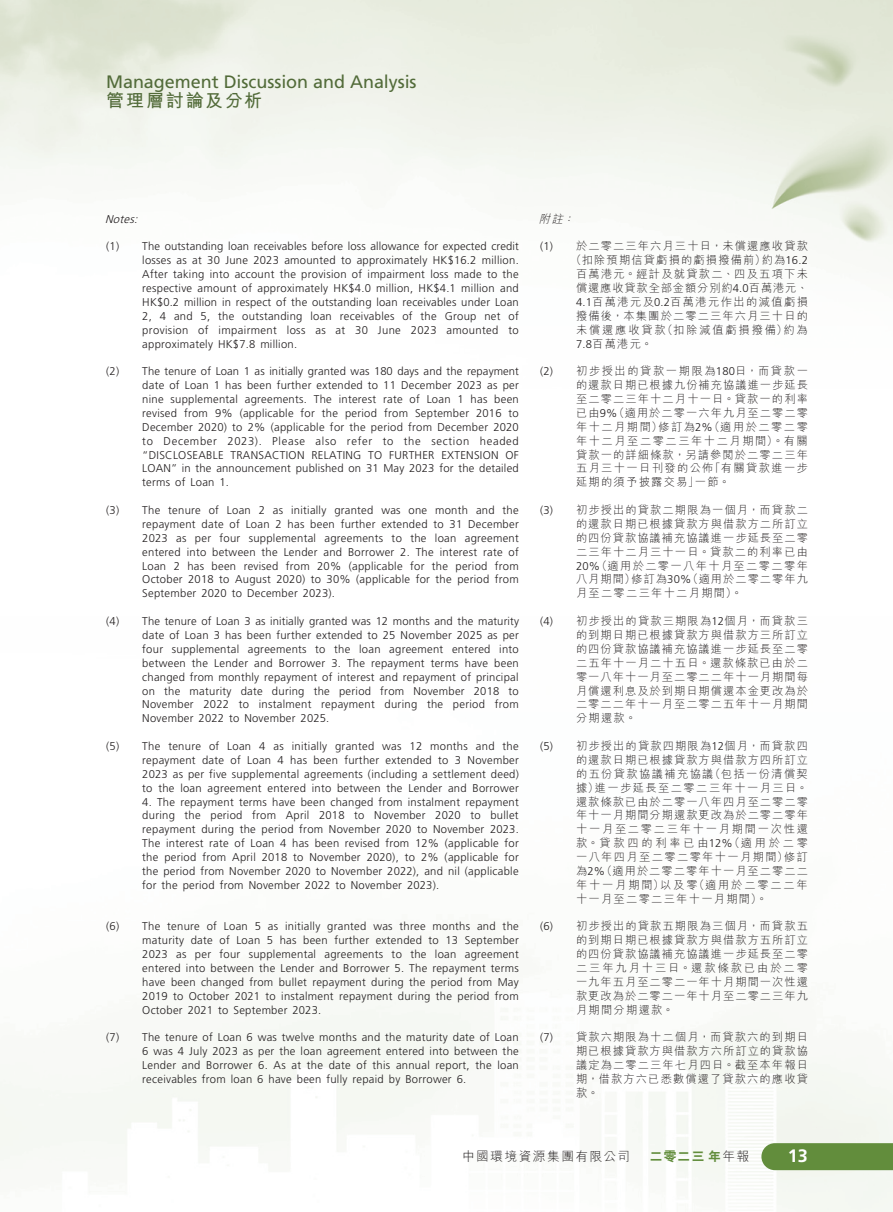
<style>
.page{position:relative;width:893px;height:1212px;background:#fff}
.page>*{position:absolute;margin:0;border:0;box-sizing:border-box;transform-origin:0 0}
.t1{font:18px "Frutiger LT Std";letter-spacing:-.005em;color:#526b39}
.t2{font:700 18px "M Hei HK";letter-spacing:.1em;color:#526b39}
.t3{font:700 18px "Frutiger LT Std";color:#fff}
.t4{font:300 12.75px "M Hei HK";letter-spacing:.11em;color:#231f20}
.t5{font:800 12.75px "C Hei 2 HK";letter-spacing:.105em;color:#628d3c}
._02_Note_Text{font:300 11.25px/13.8px "Frutiger LT Std";letter-spacing:.025em;color:#231f20;text-align:justify}
._02_Note_Text-2{font:300 11.25px/13.8px "M Hei HK";letter-spacing:.1em;color:#231f20;text-align:justify}
._02_Note_Text-3{font:300 11.25px "M Hei HK";letter-spacing:.125em;color:#231f20}
._02_Note_Text-4{font:300 11.25px "M Hei HK";letter-spacing:.075em;color:#231f20}
._02_Note_Text-5{font:300 11.25px "M Hei HK";letter-spacing:.16em;color:#231f20}
._02_Note_Text-6{font:italic 300 11.25px "Frutiger LT Std";color:#231f20}
._02_Note_Text-7{font:italic 300 11.25px "M Hei HK";color:#231f20}
.s1{font-family:"Frutiger LT Std"}
.s2{font-family:"M Hei HK";font-weight:300;color:#231f20}
</style>
<div class="page">
<div style="left:761px;top:1143px;width:132px;height:27px;background:#628d3c"></div>
<h1 class="t1" style="left:106px;top:71px;width:312px">Management Discussion and Analysis</h1>
<h1 class="t2" style="left:106px;top:88px;width:157px">管理層討論及分析</h1>
<p class="_02_Note_Text-6" style="left:105px;top:212px;width:37px">Notes:</p>
<p class="_02_Note_Text" style="left:142px;top:240px;width:378px;text-indent:-36px">(1) The outstanding loan receivables before loss allowance for expected credit losses as at 30 June 2023 amounted to approximately HK$16.2 million.<br>After taking into account the provision of impairment loss made to the respective amount of approximately HK$4.0 million, HK$4.1 million and HK$0.2 million in respect of the outstanding loan receivables under Loan 2, 4 and 5, the outstanding loan receivables of the Group net of provision of impairment loss as at 30 June 2023 amounted to approximately HK$7.8 million.</p>
<p class="_02_Note_Text" style="left:142px;top:365px;width:378px;text-indent:-36px">(2) The tenure of Loan 1 as initially granted was 180 days and the repayment date of Loan 1 has been further extended to 11 December 2023 as per nine supplemental agreements. The interest rate of Loan 1 has been revised from 9% (applicable for the period from September 2016 to December 2020) to 2% (applicable for the period from December 2020 to December 2023). Please also refer to the section headed “DISCLOSEABLE TRANSACTION RELATING TO FURTHER EXTENSION OF LOAN” in the announcement published on 31 May 2023 for the detailed terms of Loan 1.</p>
<p class="_02_Note_Text" style="left:142px;top:503px;width:378px;text-indent:-36px">(3) The tenure of Loan 2 as initially granted was one month and the repayment date of Loan 2 has been further extended to 31 December 2023 as per four supplemental agreements to the loan agreement entered into between the Lender and Borrower 2. The interest rate of Loan 2 has been revised from 20% (applicable for the period from October 2018 to August 2020) to 30% (applicable for the period from September 2020 to December 2023).</p>
<p class="_02_Note_Text" style="left:142px;top:614px;width:378px;text-indent:-36px">(4) The tenure of Loan 3 as initially granted was 12 months and the maturity date of Loan 3 has been further extended to 25 November 2025 as per four supplemental agreements to the loan agreement entered into between the Lender and Borrower 3. The repayment terms have been changed from monthly repayment of interest and repayment of principal on the maturity date during the period from November 2018 to November 2022 to instalment repayment during the period from November 2022 to November 2025.</p>
<p class="_02_Note_Text" style="left:142px;top:739px;width:378px;text-indent:-36px">(5) The tenure of Loan 4 as initially granted was 12 months and the repayment date of Loan 4 has been further extended to 3 November 2023 as per five supplemental agreements (including a settlement deed) to the loan agreement entered into between the Lender and Borrower</p>
<p class="_02_Note_Text" style="left:142px;top:795px;width:378px">4. The repayment terms have been changed from instalment repayment during the period from April 2018 to November 2020 to bullet repayment during the period from November 2020 to November 2023.<br>The interest rate of Loan 4 has been revised from 12% (applicable for the period from April 2018 to November 2020), to 2% (applicable for the period from November 2020 to November 2022), and nil (applicable for the period from November 2022 to November 2023).</p>
<p class="_02_Note_Text" style="left:142px;top:920px;width:378px;text-indent:-36px">(6) The tenure of Loan 5 as initially granted was three months and the maturity date of Loan 5 has been further extended to 13 September 2023 as per four supplemental agreements to the loan agreement entered into between the Lender and Borrower 5. The repayment terms have been changed from bullet repayment during the period from May 2019 to October 2021 to instalment repayment during the period from October 2021 to September 2023.</p>
<p class="_02_Note_Text" style="left:142px;top:1031px;width:378px;text-indent:-36px">(7) The tenure of Loan 6 was twelve months and the maturity date of Loan 6 was 4 July 2023 as per the loan agreement entered into between the Lender and Borrower 6. As at the date of this annual report, the loan receivables from loan 6 have been fully repaid by Borrower 6.</p>
<p class="_02_Note_Text-7" style="left:539px;top:211px;width:41px">附註：</p>
<p class="_02_Note_Text-2" style="left:540px;top:239px;width:269px"><span class="s1">(1)</span> 於二零二三年六月三十日，未償還應收貸款</p>
<p class="_02_Note_Text-2" style="left:570px;top:253px;width:239px">（扣除預期信貸虧損的虧損撥備前）約為<span class="s1">16.2</span></p>
<p class="_02_Note_Text-2" style="left:576px;top:267px;width:233px">百萬港元。經計及就貸款二、四及五項下未</p>
<p class="_02_Note_Text-4" style="left:576px;top:280px;width:233px">償還應收貸款全部金額分別約<span class="s1">4.0</span>百萬港元、</p>
<p class="_02_Note_Text-3" style="left:576px;top:294px;width:233px"><span class="s1">4.1</span>百萬港元及<span class="s1">0.2</span>百萬港元作出的減值虧損</p>
<p class="_02_Note_Text-2" style="left:576px;top:308px;width:233px">撥備後，本集團於二零二三年六月三十日的</p>
<p class="_02_Note_Text-5" style="left:576px;top:322px;width:233px">未償還應收貸款（扣除減值虧損撥備）約為</p>
<p class="_02_Note_Text-2" style="left:576px;top:336px;width:78px"><span class="s1">7.8</span>百萬港元。</p>
<p class="_02_Note_Text-2" style="left:576px;top:364px;width:233px;text-indent:-36px"><span class="s1">(2)</span> 初步授出的貸款一期限為<span class="s1">180</span>日，而貸款一的還款日期已根據九份補充協議進一步延長至二零二三年十二月十一日。貸款一的利率已由<span class="s1">9%</span>（適用於二零一六年九月至二零二零年十二月期間）修訂為<span class="s1">2%</span>（適用於二零二零年十二月至二零二三年十二月期間）。有關貸款一的詳細條款，另請參閱於二零二三年五月三十一日刊發的公佈「有關貸款進一步延期的須予披露交易」一節。</p>
<p class="_02_Note_Text-2" style="left:576px;top:503px;width:233px;text-indent:-36px"><span class="s1">(3)</span> 初步授出的貸款二期限為一個月，而貸款二的還款日期已根據貸款方與借款方二所訂立的四份貸款協議補充協議進一步延長至二零二三年十二月三十一日。貸款二的利率已由<span class="s1">20%</span>（適用於二零一八年十月至二零二零年八月期間）修訂為<span class="s1">30%</span>（適用於二零二零年九月至二零二三年十二月期間）。</p>
<p class="_02_Note_Text-2" style="left:576px;top:614px;width:233px;text-indent:-36px"><span class="s1">(4)</span> 初步授出的貸款三期限為<span class="s1">12</span>個月，而貸款三的到期日期已根據貸款方與借款方三所訂立的四份貸款協議補充協議進一步延長至二零二五年十一月二十五日。還款條款已由於二零一八年十一月至二零二二年十一月期間每月償還利息及於到期日期償還本金更改為於二零二二年十一月至二零二五年十一月期間分期還款。</p>
<p class="_02_Note_Text-2" style="left:576px;top:738px;width:233px;text-indent:-36px"><span class="s1">(5)</span> 初步授出的貸款四期限為<span class="s1">12</span>個月，而貸款四的還款日期已根據貸款方與借款方四所訂立的五份貸款協議補充協議（包括一份清償契據）進一步延長至二零二三年十一月三日。還款條款已由於二零一八年四月至二零二零年十一月期間分期還款更改為於二零二零年十一月至二零二三年十一月期間一次性還款。貸款四的利率已由<span class="s1">12%</span>（適用於二零一八年四月至二零二零年十一月期間）修訂為<span class="s1">2%</span>（適用於二零二零年十一月至二零二二年十一月期間）以及零（適用於二零二二年十一月至二零二三年十一月期間）。</p>
<p class="_02_Note_Text-2" style="left:576px;top:919px;width:233px;text-indent:-36px"><span class="s1">(6)</span> 初步授出的貸款五期限為三個月，而貸款五的到期日期已根據貸款方與借款方五所訂立的四份貸款協議補充協議進一步延長至二零二三年九月十三日。還款條款已由於二零一九年五月至二零二一年十月期間一次性還款更改為於二零二一年十月至二零二三年九月期間分期還款。</p>
<p class="_02_Note_Text-2" style="left:576px;top:1030px;width:233px;text-indent:-36px"><span class="s1">(7)</span> 貸款六期限為十二個月，而貸款六的到期日期已根據貸款方與借款方六所訂立的貸款協議定為二零二三年七月四日。截至本年報日期，借款方六已悉數償還了貸款六的應收貸款。</p>
<p class="t4" style="left:462px;top:1147px;width:169px">中國環境資源集團有限公司</p>
<p class="t5" style="left:650px;top:1148px;width:101px">二零二三年<span class="s2">年報</span></p>
<h1 class="t3" style="left:788px;top:1145px;width:22px">13</h1>
</div>
